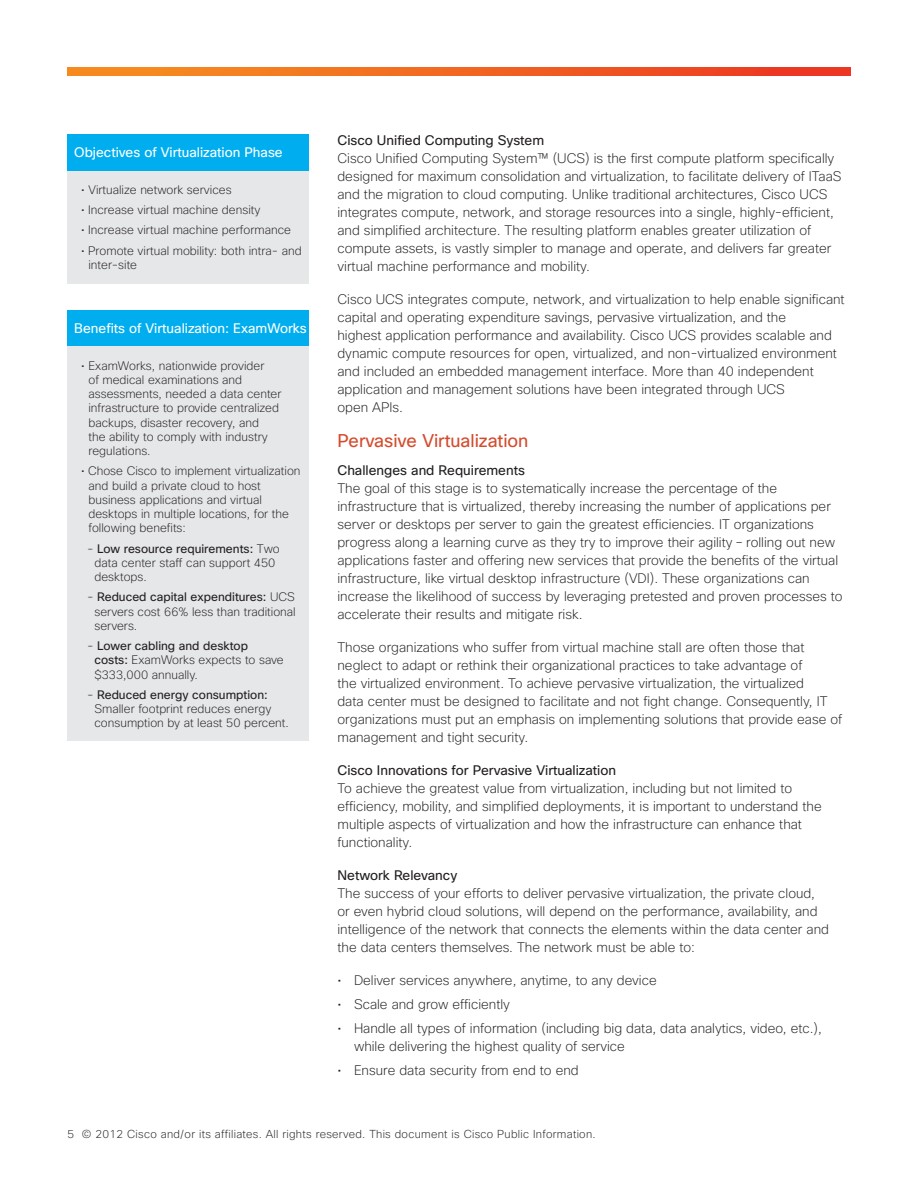
<style>
.page{position:relative;width:918px;height:1188px;background:#fff}
.page>*{position:absolute;margin:0;border:0;box-sizing:border-box;transform-origin:0 0}
.Subhead_1{font:18px "Cisco Sans";color:#d44c2e}
.Body_1{font:200 13.5px/18px "Cisco Sans";color:#231f20}
.Subhead_2{font:13.5px "Cisco Sans";color:#231f20}
.Table_Callout_head{font:13.5px "Cisco Sans";color:#fff}
.t1{font:200 12px/14.2px "Cisco Sans";color:#231f20}
.t2{font:200 11.25px "Cisco Sans";letter-spacing:.025em;color:#231f20}
.s1{font-weight:400}
</style>
<div class="page">
<svg style="left:68px;top:68px;width:782px;height:8px"></svg>
<div style="left:68px;top:135px;width:241px;height:36px;background:#00aeef"></div>
<div style="left:68px;top:171px;width:241px;height:113px;background:#e6e7e9"></div>
<div style="left:68px;top:310px;width:241px;height:37px;background:#00aeef"></div>
<div style="left:68px;top:347px;width:241px;height:394px;background:#e6e7e9"></div>
<p class="Table_Callout_head" style="left:74px;top:144px;width:210px">Objectives of Virtualization Phase</p>
<p class="t1" style="left:81px;top:182px;width:152px">• Virtualize network services</p>
<p class="t1" style="left:81px;top:203px;width:181px">• Increase virtual machine density</p>
<p class="t1" style="left:81px;top:223px;width:211px">• Increase virtual machine performance</p>
<p class="t1" style="left:88px;top:243px;width:215px;text-indent:-8px">• Promote virtual mobility: both intra- and inter-site</p>
<p class="Table_Callout_head" style="left:74px;top:320px;width:234px">Benefits of Virtualization: ExamWorks</p>
<p class="t1" style="left:88px;top:358px;width:195px;text-indent:-8px">• ExamWorks, nationwide provider<br>of medical examinations and assessments, needed a data center infrastructure to provide centralized backups, disaster recovery, and<br>the ability to comply with industry regulations.</p>
<p class="t1" style="left:88px;top:464px;width:214px;text-indent:-8px">• Chose Cisco to implement virtualization and build a private cloud to host business applications and virtual desktops in multiple locations, for the following benefits:</p>
<p class="t1" style="left:94px;top:541px;width:187px;text-indent:-8px">- <span class="s1">Low resource requirements:</span> Two data center staff can support 450 desktops.</p>
<p class="t1" style="left:94px;top:590px;width:203px;text-align:justify;text-indent:-8px">- <span class="s1">Reduced capital expenditures:</span> UCS servers cost 66% less than traditional servers.</p>
<p class="t1" style="left:94px;top:639px;width:191px;text-indent:-8px">- <span class="s1">Lower cabling and desktop costs:</span> ExamWorks expects to save $333,000 annually.</p>
<p class="t1" style="left:94px;top:687px;width:196px;text-indent:-8px">- <span class="s1">Reduced energy consumption:<br></span>Smaller footprint reduces energy consumption by at least 50 percent.</p>
<p class="Subhead_2" style="left:338px;top:132px;width:208px">Cisco Unified Computing System</p>
<p class="Body_1" style="left:338px;top:149px;width:506px">Cisco Unified Computing System™ (UCS) is the first compute platform specifically designed for maximum consolidation and virtualization, to facilitate delivery of ITaaS and the migration to cloud computing. Unlike traditional architectures, Cisco UCS integrates compute, network, and storage resources into a single, highly-efficient, and simplified architecture. The resulting platform enables greater utilization of compute assets, is vastly simpler to manage and operate, and delivers far greater virtual machine performance and mobility.</p>
<p class="Body_1" style="left:338px;top:290px;width:509px">Cisco UCS integrates compute, network, and virtualization to help enable significant capital and operating expenditure savings, pervasive virtualization, and the<br>highest application performance and availability. Cisco UCS provides scalable and dynamic compute resources for open, virtualized, and non-virtualized environment and included an embedded management interface. More than 40 independent application and management solutions have been integrated through UCS<br>open APIs.</p>
<p class="Subhead_1" style="left:338px;top:429px;width:192px">Pervasive Virtualization</p>
<p class="Subhead_2" style="left:338px;top:462px;width:189px">Challenges and Requirements</p>
<p class="Body_1" style="left:338px;top:479px;width:507px">The goal of this stage is to systematically increase the percentage of the infrastructure that is virtualized, thereby increasing the number of applications per server or desktops per server to gain the greatest efficiencies. IT organizations progress along a learning curve as they try to improve their agility – rolling out new applications faster and offering new services that provide the benefits of the virtual infrastructure, like virtual desktop infrastructure (VDI). These organizations can increase the likelihood of success by leveraging pretested and proven processes to accelerate their results and mitigate risk.</p>
<p class="Body_1" style="left:338px;top:638px;width:506px">Those organizations who suffer from virtual machine stall are often those that neglect to adapt or rethink their organizational practices to take advantage of<br>the virtualized environment. To achieve pervasive virtualization, the virtualized<br>data center must be designed to facilitate and not fight change. Consequently, IT organizations must put an emphasis on implementing solutions that provide ease of management and tight security.</p>
<p class="Subhead_2" style="left:338px;top:762px;width:280px">Cisco Innovations for Pervasive Virtualization</p>
<p class="Body_1" style="left:338px;top:779px;width:486px">To achieve the greatest value from virtualization, including but not limited to efficiency, mobility, and simplified deployments, it is important to understand the multiple aspects of virtualization and how the infrastructure can enhance that functionality.</p>
<p class="Subhead_2" style="left:338px;top:867px;width:121px">Network Relevancy</p>
<p class="Body_1" style="left:338px;top:884px;width:493px">The success of your efforts to deliver pervasive virtualization, the private cloud, or even hybrid cloud solutions, will depend on the performance, availability, and intelligence of the network that connects the elements within the data center and the data centers themselves. The network must be able to:</p>
<p class="Body_1" style="left:338px;top:971px;width:321px">• Deliver services anywhere, anytime, to any device</p>
<p class="Body_1" style="left:338px;top:995px;width:174px">• Scale and grow efficiently</p>
<p class="Body_1" style="left:354px;top:1019px;width:469px;text-indent:-16px">• Handle all types of information (including big data, data analytics, video, etc.), while delivering the highest quality of service</p>
<p class="Body_1" style="left:338px;top:1061px;width:243px">• Ensure data security from end to end</p>
<p class="t2" style="left:68px;top:1127px;width:530px">5 © 2012 Cisco and/or its affiliates. All rights reserved. This document is Cisco Public Information.</p>
</div>
